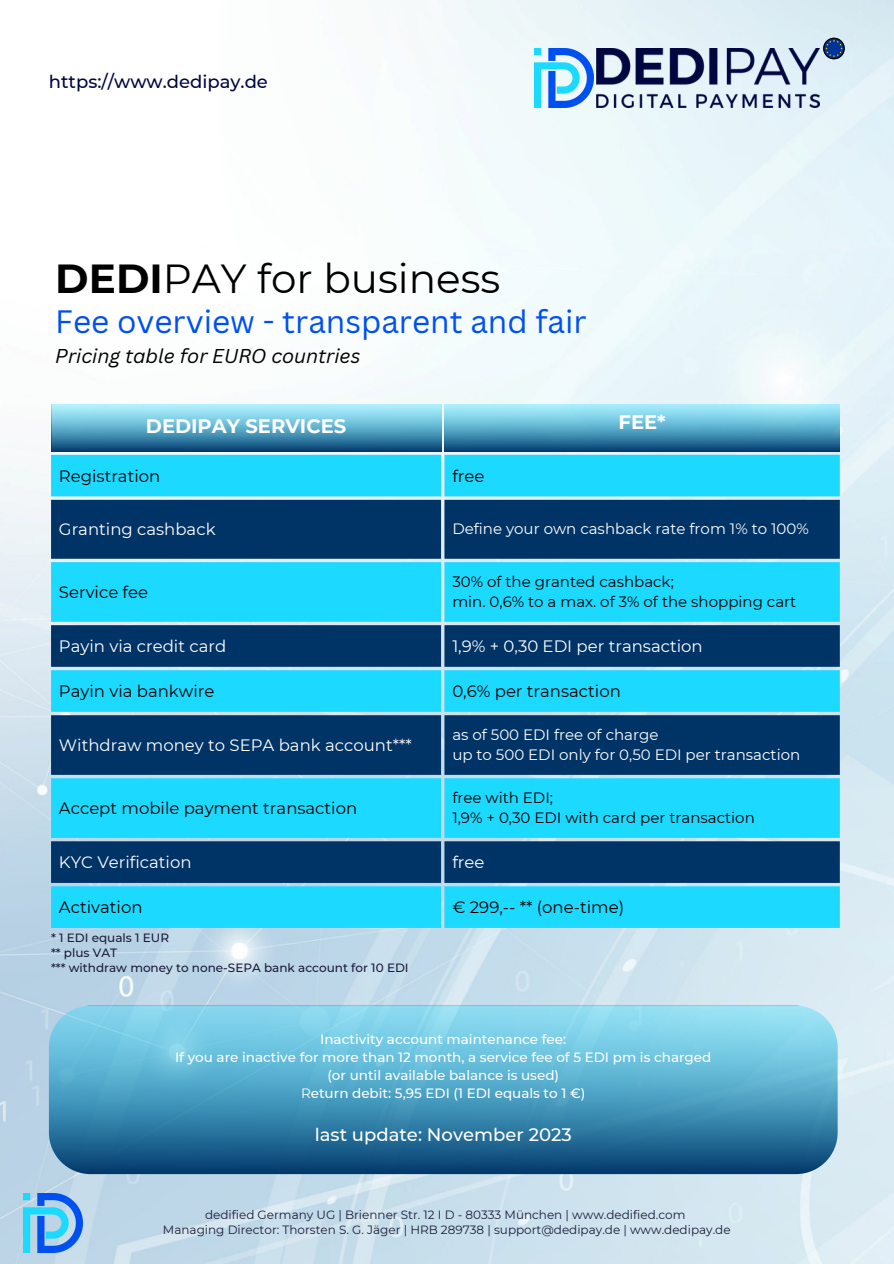
<style>
.page{position:relative;width:894px;height:1264px;background:#fff}
.page>*{position:absolute;margin:0;border:0;box-sizing:border-box;transform-origin:0 0}
.t1{font:40.5px "Montserrat";color:#000}
.t2{font:31.5px "Canva Sans";color:#0050f0}
.t3{font:italic 19.5px "Canva Sans";color:#000}
.t4{font:700 19.5px "Montserrat";color:#fff}
.t5{font:500 18px "Montserrat";color:#fff}
.t6{font:500 18px "Montserrat";color:#000740}
.t7{font:16.5px "Montserrat";color:#000}
.t8{font:16.5px "Montserrat";color:#fff}
.t9{font:15px "Montserrat";color:#000}
.t10{font:15px "Montserrat";color:#fff}
.t11{font:500 13.5px/18px "Montserrat";color:#fff;text-align:center}
.t12{font:12px "Montserrat";color:#1a1c39}
.t13{font:500 12px/15px "Montserrat";color:#1a1c39}
.s1{font-weight:700}
.s2{font-weight:400}
</style>
<div class="page">
<img style="left:0;top:0;width:893px;height:1263px">
<svg style="left:51px;top:455px;width:788px;height:472px;background:#2ad8fb"></svg>
<svg style="left:51px;top:500px;width:788px;height:382px;background:#1782ae"></svg>
<svg style="left:51px;top:404px;width:390px;height:47px;background:#60a8c5"></svg>
<svg style="left:444px;top:404px;width:395px;height:47px;background:#5ca6c5"></svg>
<svg style="left:49px;top:1005px;width:788px;height:169px;background:#509dbf"></svg>
<img style="left:24px;top:1193px;width:58px;height:59px">
<img style="left:596px;top:48px;width:223px;height:59px">
<img style="left:534px;top:48px;width:59px;height:59px">
<svg style="left:823px;top:38px;width:21px;height:21px"></svg>
<p class="t6" style="left:49px;top:70px;width:220px">https://www.dedipay.de</p>
<p class="t1" style="left:55px;top:253px;width:446px"><span class="s1">DEDI</span>PAY for business</p>
<p class="t2" style="left:55px;top:299px;width:532px">Fee overview - transparent and fair</p>
<p class="t3" style="left:55px;top:342px;width:306px">Pricing table for EURO countries</p>
<h3 class="t4" style="left:146px;top:414px;width:202px">DEDIPAY SERVICES</h3>
<p class="t4" style="left:618px;top:410px;width:49px">FEE*</p>
<p class="t7" style="left:59px;top:466px;width:103px">Registration</p>
<h1 class="t7" style="left:452px;top:466px;width:34px">free</h1>
<h2 class="t8" style="left:59px;top:518px;width:158px">Granting cashback</h2>
<h4 class="t10" style="left:452px;top:519px;width:358px">Define your own cashback rate from 1% to 100%</h4>
<p class="t7" style="left:59px;top:582px;width:91px">Service fee</p>
<p class="t9" style="left:452px;top:572px;width:223px">30% of the granted cashback;</p>
<p class="t9" style="left:452px;top:592px;width:345px">min. 0,6% to a max. of 3% of the shopping cart</p>
<p class="t8" style="left:59px;top:636px;width:169px">Payin via credit card</p>
<p class="t8" style="left:452px;top:636px;width:252px">1,9% + 0,30 EDI per transaction</p>
<p class="t7" style="left:59px;top:681px;width:157px">Payin via bankwire</p>
<p class="t7" style="left:452px;top:681px;width:170px">0,6% per transaction</p>
<p class="t8" style="left:59px;top:735px;width:354px">Withdraw money to SEPA bank account***</p>
<p class="t10" style="left:452px;top:725px;width:208px">as of 500 EDI free of charge</p>
<p class="t10" style="left:452px;top:745px;width:349px">up to 500 EDI only for 0,50 EDI per transaction</p>
<p class="t7" style="left:59px;top:798px;width:300px">Accept mobile payment transaction</p>
<p class="t9" style="left:452px;top:788px;width:102px">free with EDI;</p>
<p class="t9" style="left:452px;top:808px;width:304px">1,9% + 0,30 EDI with card per transaction</p>
<p class="t8" style="left:59px;top:852px;width:134px">KYC Verification</p>
<p class="t8" style="left:452px;top:852px;width:34px">free</p>
<p class="t7" style="left:59px;top:897px;width:85px">Activation</p>
<p class="t7" style="left:452px;top:897px;width:173px">€ 299,-- ** (one-time)</p>
<h6 class="t13" style="left:51px;top:929px;width:359px">* 1 EDI equals 1 EUR<br>** plus VAT<br>*** withdraw money to none-SEPA bank account for 10 EDI</h6>
<p class="t11" style="left:175px;top:1030px;width:537px">Inactivity account maintenance fee:<br>If you are inactive for more than 12 month, a service fee of 5 EDI pm is charged (or until available balance is used)<br><span class="s2">R</span>eturn debit: 5,95 EDI (1 EDI equals to 1 €)</p>
<h3 class="t5" style="left:315px;top:1123px;width:258px">last update: November 2023</h3>
<p class="t12" style="left:205px;top:1206px;width:481px">dedified Germany UG | Brienner Str. 12 I D - 80333 München | www.dedified.com</p>
<p class="t12" style="left:163px;top:1222px;width:569px">Managing Director: Thorsten S. G. Jäger | HRB 289738 | support@dedipay.de | www.dedipay.de</p>
</div>
